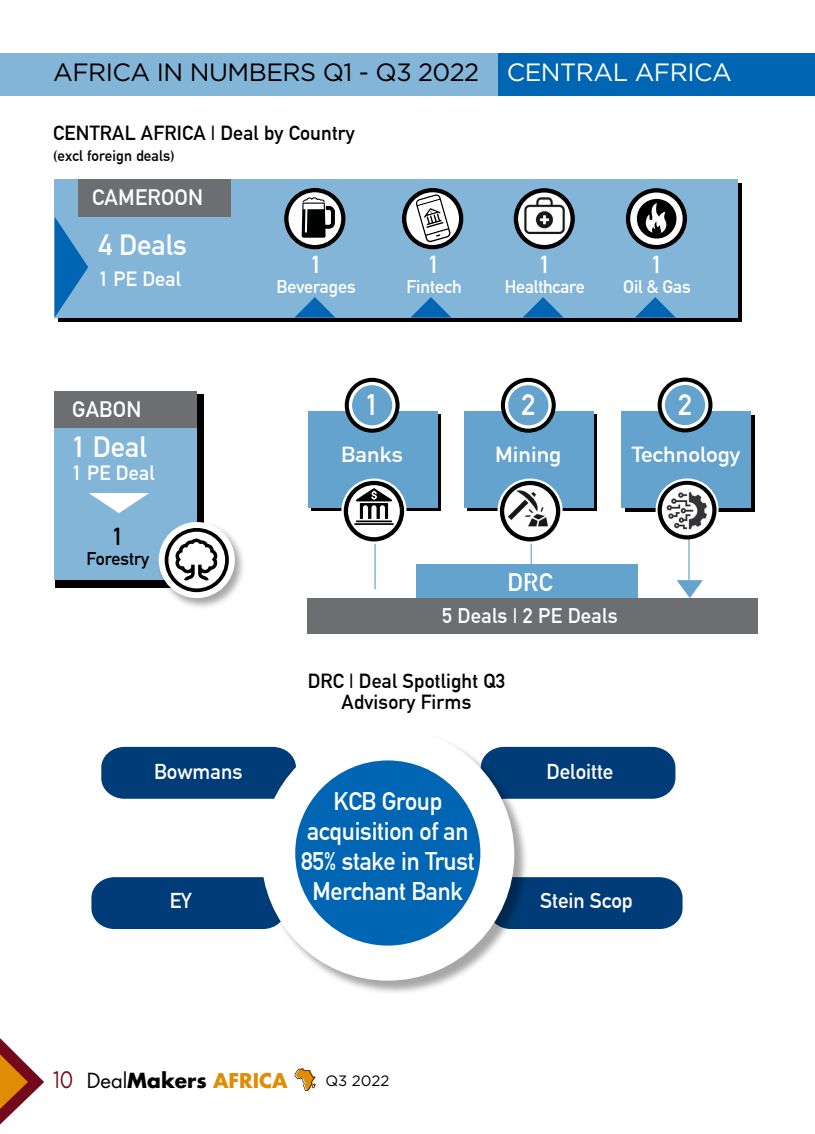
<style>
.page{position:relative;width:815px;height:1134px;background:#fff}
.page>*{position:absolute;margin:0;border:0;box-sizing:border-box;transform-origin:0 0}
.t1{font:700 29px "DIN Alternate";color:#fff}
.t2{font:700 28.62px "DIN Alternate";color:#fff}
.t3{font:700 25px/30px "DIN Alternate";letter-spacing:-.01em;color:#fff;text-align:center}
.t4{font:25px "Gotham";letter-spacing:-.02em;color:#000}
.t5{font:700 24.88px "DIN Alternate";color:#fff}
.t6{font:700 24px "DIN Alternate";color:#fff}
.t7{font:700 24px "DIN Alternate";color:#000}
.t8{font:700 21.88px "DIN Alternate";letter-spacing:.01em;color:#fff}
.t9{font:700 21.25px "DIN Alternate";color:#fff;scale:1.1 1}
.t10{font:700 21px "DIN Alternate";color:#fff}
.t11{font:700 20.75px "DIN Alternate";letter-spacing:.01em;color:#fff}
.t12{font:700 20.25px "Futura";color:#000}
.t13{font:700 20.25px "DIN Alternate";letter-spacing:.01em;color:#fff}
.t14{font:700 20px/21.2px "DIN Alternate";letter-spacing:.01em;color:#000;text-align:center}
.t15{font:700 18px "DIN Alternate";letter-spacing:-.01em;color:#fff}
.t16{font:700 18px "DIN Alternate";color:#000}
.t17{font:700 15px "DIN Alternate";letter-spacing:.01em;color:#000}
.t18{font:15px "Gotham";color:#000}
.s1{color:#fff}
.s2{font-family:"Gotham";font-weight:400;font-size:23.75px;color:#74091b}
.s3{font-weight:400}
.s4{font-size:19.88px;color:#df8d03}
</style>
<div class="page">
<svg style="left:0;top:1038px;width:44px;height:86px"></svg>
<svg style="left:295px;top:1068px;width:21px;height:23px"></svg>
<div style="left:101px;top:747px;width:161px;height:52px;background:#003c77"></div>
<div style="left:58px;top:183px;width:684px;height:138px;background:#000"></div>
<div style="left:55px;top:394px;width:148px;height:194px;background:#000"></div>
<div style="left:0;top:53px;width:540px;height:43px;background:#83b5d8"></div>
<div style="left:498px;top:53px;width:317px;height:43px;background:#0066b3"></div>
<div style="left:55px;top:179px;width:683px;height:139px;background:#83b5d8"></div>
<div style="left:78px;top:179px;width:153px;height:37px;background:#6d6e71"></div>
<div style="left:55px;top:391px;width:142px;height:38px;background:#6d6e71"></div>
<svg style="left:294px;top:297px;width:41px;height:21px"></svg>
<svg style="left:55px;top:217px;width:33px;height:100px"></svg>
<svg style="left:410px;top:297px;width:41px;height:21px"></svg>
<svg style="left:523px;top:297px;width:41px;height:21px"></svg>
<svg style="left:635px;top:297px;width:41px;height:21px"></svg>
<svg style="left:402px;top:188px;width:61px;height:61px"></svg>
<svg style="left:514px;top:188px;width:61px;height:61px"></svg>
<div style="left:416px;top:564px;width:222px;height:47px;background:#64a3ce"></div>
<svg style="left:677px;top:580px;width:26px;height:18px"></svg>
<div style="left:307px;top:598px;width:450px;height:35px;background:#6d6e71"></div>
<div style="left:468px;top:414px;width:129px;height:96px;background:linear-gradient(to bottom,#000,#010101)"></div>
<div style="left:464px;top:412px;width:129px;height:96px;background:#64a3ce"></div>
<svg style="left:501px;top:378px;width:55px;height:55px"></svg>
<div style="left:507px;top:383px;width:43px;height:44px;background:#64a3ce;border-radius:50%"></div>
<div style="left:505px;top:382px;width:47px;height:47px;border:3px solid #fff;border-radius:50%"></div>
<hr style="left:531px;top:539px;width:1px;height:50px;background:#64a3ce">
<div style="left:497px;top:479px;width:66px;height:65px;border:1px solid #fff;border-radius:50%"></div>
<svg style="left:500px;top:481px;width:60px;height:60px"></svg>
<div style="left:312px;top:414px;width:129px;height:96px;background:linear-gradient(to bottom,#000,#010101)"></div>
<div style="left:308px;top:412px;width:129px;height:96px;background:#64a3ce"></div>
<svg style="left:345px;top:378px;width:55px;height:55px"></svg>
<div style="left:350px;top:383px;width:44px;height:44px;background:#64a3ce;border-radius:50%"></div>
<div style="left:349px;top:382px;width:47px;height:47px;border:3px solid #fff;border-radius:50%"></div>
<hr style="left:374px;top:539px;width:2px;height:50px;background:#64a3ce">
<div style="left:341px;top:479px;width:66px;height:65px;border:1px solid #fff;border-radius:50%"></div>
<div style="left:626px;top:415px;width:129px;height:96px;background:#000"></div>
<div style="left:622px;top:411px;width:129px;height:97px;background:#64a3ce"></div>
<svg style="left:658px;top:378px;width:54px;height:54px"></svg>
<div style="left:663px;top:383px;width:44px;height:44px;background:#64a3ce;border-radius:50%"></div>
<div style="left:662px;top:382px;width:46px;height:46px;border:3px solid #fff;border-radius:50%"></div>
<div style="left:656px;top:478px;width:63px;height:63px;border:1px solid #fff;border-radius:50%"></div>
<hr style="left:688px;top:507px;width:2px;height:85px;background:#64a3ce">
<svg style="left:658px;top:481px;width:59px;height:58px"></svg>
<svg style="left:626px;top:188px;width:61px;height:61px"></svg>
<div style="left:55px;top:429px;width:142px;height:151px;background:#83b5d8"></div>
<div style="left:157px;top:520px;width:90px;height:90px;background:#000;opacity:.35"></div>
<svg style="left:159px;top:522px;width:76px;height:76px"></svg>
<svg style="left:167px;top:530px;width:60px;height:60px"></svg>
<div style="left:165px;top:528px;width:64px;height:64px;border:4px solid #000;border-radius:50%"></div>
<svg style="left:175px;top:538px;width:43px;height:42px"></svg>
<svg style="left:89px;top:493px;width:60px;height:20px"></svg>
<div style="left:529px;top:747px;width:146px;height:52px;background:#003c77"></div>
<div style="left:529px;top:877px;width:154px;height:52px;background:#003c77"></div>
<div style="left:91px;top:877px;width:171px;height:52px;background:#003c77"></div>
<div style="left:262px;top:728px;width:267px;height:267px;background:#000;opacity:.35"></div>
<div style="left:261px;top:728px;width:253px;height:253px;background:#fff;border-radius:50%"></div>
<div style="left:293px;top:758px;width:189px;height:189px;background:#0066b3;border-radius:50%"></div>
<div style="left:291px;top:756px;width:193px;height:193px;border:4px solid #fff;border-radius:50%"></div>
<svg style="left:284px;top:188px;width:62px;height:61px"></svg>
<svg style="left:344px;top:481px;width:60px;height:60px"></svg>
<p class="t4" style="left:53px;top:56px;width:680px">AFRICA IN NUMBERS Q1 - Q3 2022 <span class="s1">CENTRAL AFRICA</span></p>
<p class="t14" style="left:53px;top:121px;width:303px">CENTRAL AFRICA | Deal by Country</p>
<p class="t17" style="left:53px;top:144px;width:123px">(excl foreign deals)</p>
<p class="t8" style="left:92px;top:181px;width:112px">CAMEROON</p>
<h2 class="t2" style="left:99px;top:223px;width:90px">4 Deals</h2>
<p class="t13" style="left:99px;top:263px;width:84px">1 PE Deal</p>
<p class="t6" style="left:310px;top:246px;width:13px">1</p>
<p class="t15" style="left:277px;top:273px;width:81px">Beverages</p>
<p class="t6" style="left:428px;top:246px;width:13px">1</p>
<p class="t15" style="left:406px;top:273px;width:57px">Fintech</p>
<p class="t6" style="left:539px;top:246px;width:13px">1</p>
<p class="t15" style="left:505px;top:273px;width:82px">Healthcare</p>
<p class="t8" style="left:72px;top:393px;width:71px">GABON</p>
<h2 class="t2" style="left:72px;top:425px;width:76px">1 Deal</h2>
<p class="t13" style="left:72px;top:458px;width:84px">1 PE Deal</p>
<p class="t7" style="left:112px;top:519px;width:13px">1</p>
<p class="t16" style="left:86px;top:545px;width:64px">Forestry</p>
<h1 class="t1" style="left:365px;top:383px;width:15px">1</h1>
<p class="t9" style="left:341px;top:439px;width:58px">Banks</p>
<h1 class="t1" style="left:521px;top:383px;width:15px">2</h1>
<p class="t9" style="left:495px;top:439px;width:62px">Mining</p>
<p class="t6" style="left:651px;top:246px;width:13px">1</p>
<p class="t15" style="left:623px;top:273px;width:69px">Oil &amp; Gas</p>
<h1 class="t1" style="left:678px;top:382px;width:15px">2</h1>
<p class="t9" style="left:632px;top:438px;width:100px">Technology</p>
<p class="t5" style="left:507px;top:563px;width:47px">DRC</p>
<p class="t11" style="left:442px;top:600px;width:177px">5 Deals | 2 PE Deals</p>
<p class="t14" style="left:308px;top:669px;width:199px">DRC | Deal Spotlight Q3<br>Advisory Firms</p>
<p class="t10" style="left:154px;top:755px;width:90px">Bowmans</p>
<p class="t10" style="left:546px;top:755px;width:68px">Deloitte</p>
<p class="t10" style="left:170px;top:885px;width:24px">EY</p>
<p class="t3" style="left:301px;top:785px;width:175px">KCB Group acquisition of an<br>85% stake in Trust<br>Merchant Bank</p>
<p class="t12" style="left:53px;top:1066px;width:236px"><span class="s2">10</span> <span class="s3">Deal</span>Makers <span class="s4">AFRICA</span></p>
<p class="t18" style="left:326px;top:1071px;width:65px">Q3 2022</p>
<p class="t10" style="left:540px;top:885px;width:94px">Stein Scop</p>
</div>
